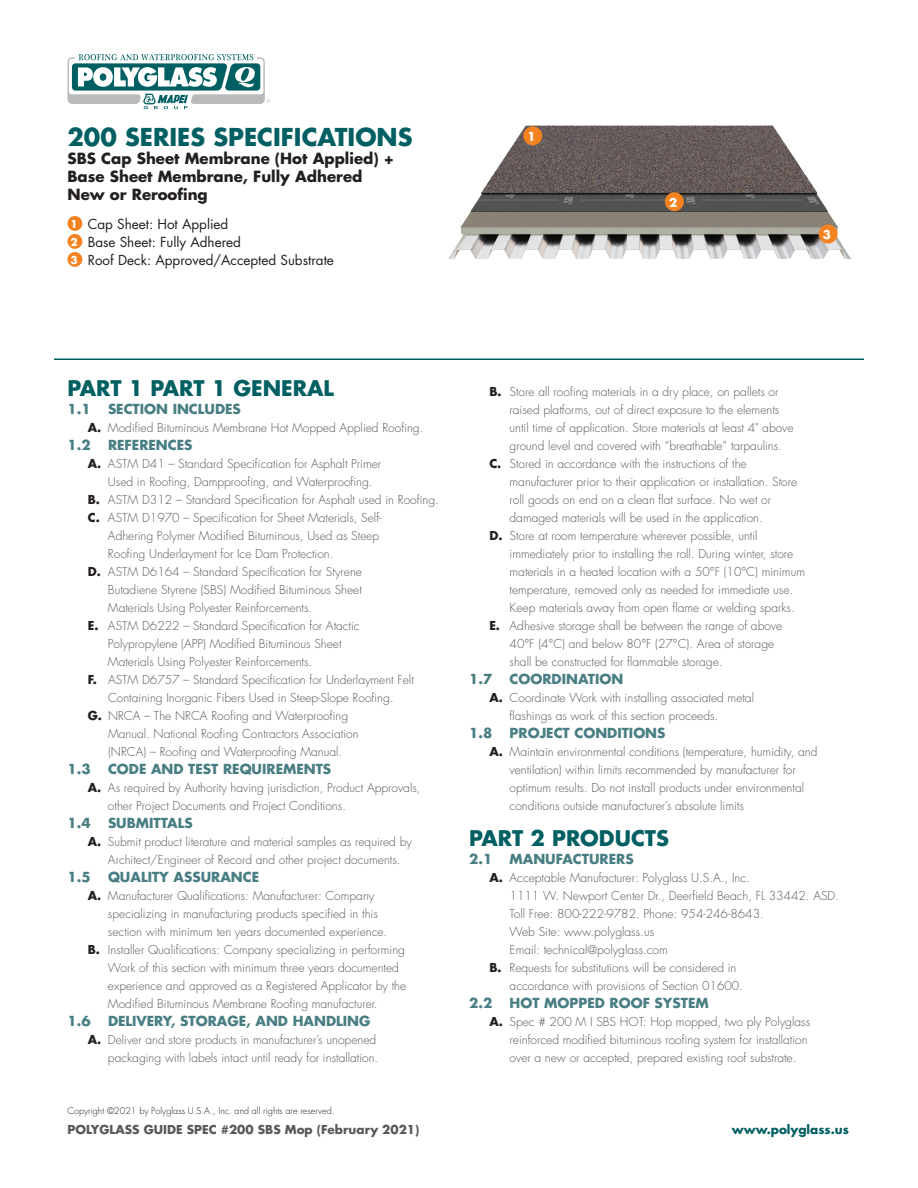
<style>
.page{position:relative;width:918px;height:1188px;background:#fff}
.page>*{position:absolute;margin:0;border:0;box-sizing:border-box;transform-origin:0 0}
.t1{font:700 24px "Futura Std";color:#005f62}
.t2{font:700 21px "Futura Std";color:#005f62}
.t3{font:700 15px/18px "Futura Std";color:#231f20}
.t4{font:700 13.5px "Futura Std";color:#487e83}
.t5{font:13.5px/18px "Futura Std";color:#231f20}
.t6{font:300 12px/18px "Futura Std";color:#57585a}
.t7{font:700 12px "Futura Std";color:#57585a}
.t8{font:700 12px "Futura Std";color:#005f62}
.t9{font:700 11.85px "Futura Std";color:#fff}
.t10{font:300 9px "Futura Std";color:#231f20}
.s1{font-weight:700;font-size:10.5px;color:#fff}
.s2{font-weight:700;color:#231f20}
</style>
<div class="page">
<svg style="left:68px;top:54px;width:202px;height:55px"></svg>
<div style="left:68px;top:216px;width:14px;height:15px;background:#f58220;border-radius:50%"></div>
<div style="left:68px;top:234px;width:14px;height:15px;background:#f58220;border-radius:50%"></div>
<div style="left:68px;top:252px;width:14px;height:15px;background:#f58220;border-radius:50%"></div>
<hr style="left:54px;top:358px;width:810px;height:2px;background:#005f62">
<img style="left:449px;top:126px;width:401px;height:132px">
<div style="left:523px;top:126px;width:19px;height:19px;background:#f58220;border-radius:50%"></div>
<div style="left:665px;top:192px;width:19px;height:19px;background:#f58220;border-radius:50%"></div>
<div style="left:819px;top:225px;width:19px;height:18px;background:#f58220;border-radius:50%"></div>
<h1 class="t1" style="left:68px;top:121px;width:347px">200 SERIES SPECIFICATIONS</h1>
<p class="t3" style="left:68px;top:149px;width:328px">SBS Cap Sheet Membrane (Hot Applied) +<br>Base Sheet Membrane, Fully Adhered<br>New or Reroofing</p>
<p class="t5" style="left:70px;top:216px;width:265px"><span class="s1">1</span> Cap Sheet: Hot Applied<br><span class="s1">2</span> Base Sheet: Fully Adhered<br><span class="s1">3</span> Roof Deck: Approved/Accepted Substrate</p>
<p class="t9" style="left:527px;top:128px;width:10px">1</p>
<p class="t9" style="left:669px;top:194px;width:10px">2</p>
<p class="t9" style="left:823px;top:227px;width:10px">3</p>
<h2 class="t2" style="left:68px;top:374px;width:268px">PART 1 PART 1 GENERAL</h2>
<p class="t4" style="left:68px;top:400px;width:25px">1.1</p>
<p class="t4" style="left:108px;top:400px;width:134px">SECTION INCLUDES</p>
<p class="t6" style="left:88px;top:419px;width:337px"><span class="s2">A.</span> Modified Bituminous Membrane Hot Mopped Applied Roofing.</p>
<p class="t4" style="left:68px;top:436px;width:25px">1.2</p>
<p class="t4" style="left:108px;top:436px;width:86px">REFERENCES</p>
<p class="t6" style="left:88px;top:455px;width:295px"><span class="s2">A.</span> ASTM D41 – Standard Specification for Asphalt Primer</p>
<p class="t6" style="left:108px;top:473px;width:266px">Used in Roofing, Dampproofing, and Waterproofing.</p>
<p class="t6" style="left:88px;top:491px;width:353px"><span class="s2">B.</span> ASTM D312 – Standard Specification for Asphalt used in Roofing.</p>
<p class="t6" style="left:88px;top:509px;width:295px"><span class="s2">C.</span> ASTM D1970 – Specification for Sheet Materials, Self-</p>
<p class="t6" style="left:108px;top:527px;width:273px">Adhering Polymer Modified Bituminous, Used as Steep</p>
<p class="t6" style="left:108px;top:545px;width:227px">Roofing Underlayment for Ice Dam Protection.</p>
<p class="t6" style="left:88px;top:563px;width:276px"><span class="s2">D.</span> ASTM D6164 – Standard Specification for Styrene</p>
<p class="t6" style="left:108px;top:581px;width:255px">Butadiene Styrene (SBS) Modified Bituminous Sheet</p>
<p class="t6" style="left:108px;top:599px;width:206px">Materials Using Polyester Reinforcements.</p>
<p class="t6" style="left:88px;top:617px;width:273px"><span class="s2">E.</span> ASTM D6222 – Standard Specification for Atactic</p>
<p class="t6" style="left:108px;top:635px;width:235px">Polypropylene (APP) Modified Bituminous Sheet</p>
<p class="t6" style="left:108px;top:653px;width:206px">Materials Using Polyester Reinforcements.</p>
<p class="t6" style="left:88px;top:671px;width:328px"><span class="s2">F.</span> ASTM D6757 – Standard Specification for Underlayment Felt</p>
<p class="t6" style="left:108px;top:689px;width:287px">Containing Inorganic Fibers Used in Steep-Slope Roofing.</p>
<p class="t6" style="left:88px;top:707px;width:262px"><span class="s2">G.</span> NRCA – The NRCA Roofing and Waterproofing</p>
<p class="t6" style="left:108px;top:725px;width:252px">Manual. National Roofing Contractors Association</p>
<p class="t6" style="left:108px;top:743px;width:236px">(NRCA) – Roofing and Waterproofing Manual.</p>
<p class="t4" style="left:68px;top:760px;width:25px">1.3</p>
<p class="t4" style="left:108px;top:760px;width:225px">CODE AND TEST REQUIREMENTS</p>
<p class="t6" style="left:108px;top:779px;width:314px;text-indent:-20px"><span class="s2">A.</span> As required by Authority having jurisdiction, Product Approvals, other Project Documents and Project Conditions.</p>
<p class="t4" style="left:68px;top:814px;width:25px">1.4</p>
<p class="t4" style="left:108px;top:814px;width:86px">SUBMITTALS</p>
<p class="t6" style="left:108px;top:833px;width:305px;text-indent:-20px"><span class="s2">A.</span> Submit product literature and material samples as required by<br>Architect/Engineer of Record and other project documents.</p>
<p class="t4" style="left:68px;top:868px;width:25px">1.5</p>
<p class="t4" style="left:108px;top:868px;width:153px">QUALITY ASSURANCE</p>
<p class="t6" style="left:88px;top:887px;width:288px"><span class="s2">A.</span> Manufacturer Qualifications: Manufacturer: Company</p>
<p class="t6" style="left:108px;top:905px;width:271px">specializing in manufacturing products specified in this</p>
<p class="t6" style="left:108px;top:923px;width:281px">section with minimum ten years documented experience.</p>
<p class="t6" style="left:88px;top:941px;width:319px"><span class="s2">B.</span> Installer Qualifications: Company specializing in performing</p>
<p class="t6" style="left:108px;top:959px;width:292px">Work of this section with minimum three years documented</p>
<p class="t6" style="left:108px;top:977px;width:300px">experience and approved as a Registered Applicator by the</p>
<p class="t6" style="left:108px;top:995px;width:271px">Modified Bituminous Membrane Roofing manufacturer.</p>
<p class="t4" style="left:68px;top:1012px;width:25px">1.6</p>
<p class="t4" style="left:108px;top:1012px;width:264px">DELIVERY, STORAGE, AND HANDLING</p>
<p class="t6" style="left:88px;top:1031px;width:292px;text-align:right"><span class="s2">A.</span> Deliver and store products in manufacturer’s unopened packaging with labels intact until ready for installation.</p>
<p class="t6" style="left:489px;top:383px;width:291px"><span class="s2">B.</span> Store all roofing materials in a dry place, on pallets or</p>
<p class="t6" style="left:510px;top:401px;width:271px">raised platforms, out of direct exposure to the elements</p>
<p class="t6" style="left:510px;top:419px;width:286px">until time of application. Store materials at least 4" above</p>
<p class="t6" style="left:510px;top:437px;width:274px">ground level and covered with “breathable” tarpaulins.</p>
<p class="t6" style="left:489px;top:455px;width:259px"><span class="s2">C.</span> Stored in accordance with the instructions of the</p>
<p class="t6" style="left:510px;top:473px;width:289px">manufacturer prior to their application or installation. Store</p>
<p class="t6" style="left:510px;top:491px;width:263px">roll goods on end on a clean flat surface. No wet or</p>
<p class="t6" style="left:510px;top:509px;width:255px">damaged materials will be used in the application.</p>
<p class="t6" style="left:489px;top:527px;width:270px"><span class="s2">D.</span> Store at room temperature wherever possible, until</p>
<p class="t6" style="left:510px;top:545px;width:285px">immediately prior to installing the roll. During winter, store</p>
<p class="t6" style="left:510px;top:563px;width:297px">materials in a heated location with a 50°F (10°C) minimum</p>
<p class="t6" style="left:510px;top:581px;width:285px">temperature, removed only as needed for immediate use.</p>
<p class="t6" style="left:510px;top:599px;width:287px">Keep materials away from open flame or welding sparks.</p>
<p class="t6" style="left:489px;top:617px;width:294px"><span class="s2">E.</span> Adhesive storage shall be between the range of above</p>
<p class="t6" style="left:510px;top:635px;width:266px">40°F (4°C) and below 80°F (27°C). Area of storage</p>
<p class="t6" style="left:510px;top:653px;width:214px">shall be constructed for flammable storage.</p>
<p class="t4" style="left:469px;top:670px;width:25px">1.7</p>
<p class="t4" style="left:510px;top:670px;width:115px">COORDINATION</p>
<p class="t6" style="left:510px;top:689px;width:246px;text-indent:-20px"><span class="s2">A.</span> Coordinate Work with installing associated metal flashings as work of this section proceeds.</p>
<p class="t4" style="left:469px;top:724px;width:25px">1.8</p>
<p class="t4" style="left:510px;top:724px;width:157px">PROJECT CONDITIONS</p>
<p class="t6" style="left:510px;top:743px;width:309px;text-indent:-20px"><span class="s2">A.</span> Maintain environmental conditions (temperature, humidity, and ventilation) within limits recommended by manufacturer for optimum results. Do not install products under environmental conditions outside manufacturer’s absolute limits</p>
<h2 class="t2" style="left:469px;top:824px;width:201px">PART 2 PRODUCTS</h2>
<p class="t4" style="left:469px;top:850px;width:25px">2.1</p>
<p class="t4" style="left:510px;top:850px;width:126px">MANUFACTURERS</p>
<p class="t6" style="left:489px;top:869px;width:262px"><span class="s2">A.</span> Acceptable Manufacturer: Polyglass U.S.A., Inc.</p>
<p class="t6" style="left:510px;top:887px;width:331px">1111 W. Newport Center Dr., Deerfield Beach, FL 33442. ASD.</p>
<p class="t6" style="left:510px;top:905px;width:256px">Toll Free: 800-222-9782. Phone: 954-246-8643.</p>
<p class="t6" style="left:510px;top:923px;width:146px">Web Site: www.polyglass.us</p>
<p class="t6" style="left:510px;top:941px;width:160px">Email: technical@polyglass.com</p>
<p class="t6" style="left:489px;top:959px;width:249px"><span class="s2">B.</span> Requests for substitutions will be considered in</p>
<p class="t6" style="left:510px;top:977px;width:235px">accordance with provisions of Section 01600.</p>
<p class="t4" style="left:469px;top:994px;width:25px">2.2</p>
<p class="t4" style="left:510px;top:994px;width:201px">HOT MOPPED ROOF SYSTEM</p>
<p class="t6" style="left:510px;top:1013px;width:302px;text-indent:-20px"><span class="s2">A.</span> Spec # 200 M I SBS HOT: Hop mopped, two ply Polyglass reinforced modified bituminous roofing system for installation over a new or accepted, prepared existing roof substrate.</p>
<p class="t10" style="left:68px;top:1106px;width:269px">Copyright ©2021 by Polyglass U.S.A., Inc. and all rights are reserved.</p>
<p class="t7" style="left:68px;top:1122px;width:353px">POLYGLASS GUIDE SPEC #200 SBS Mop (February 2021)</p>
<p class="t8" style="left:732px;top:1122px;width:118px">www.polyglass.us</p>
</div>
